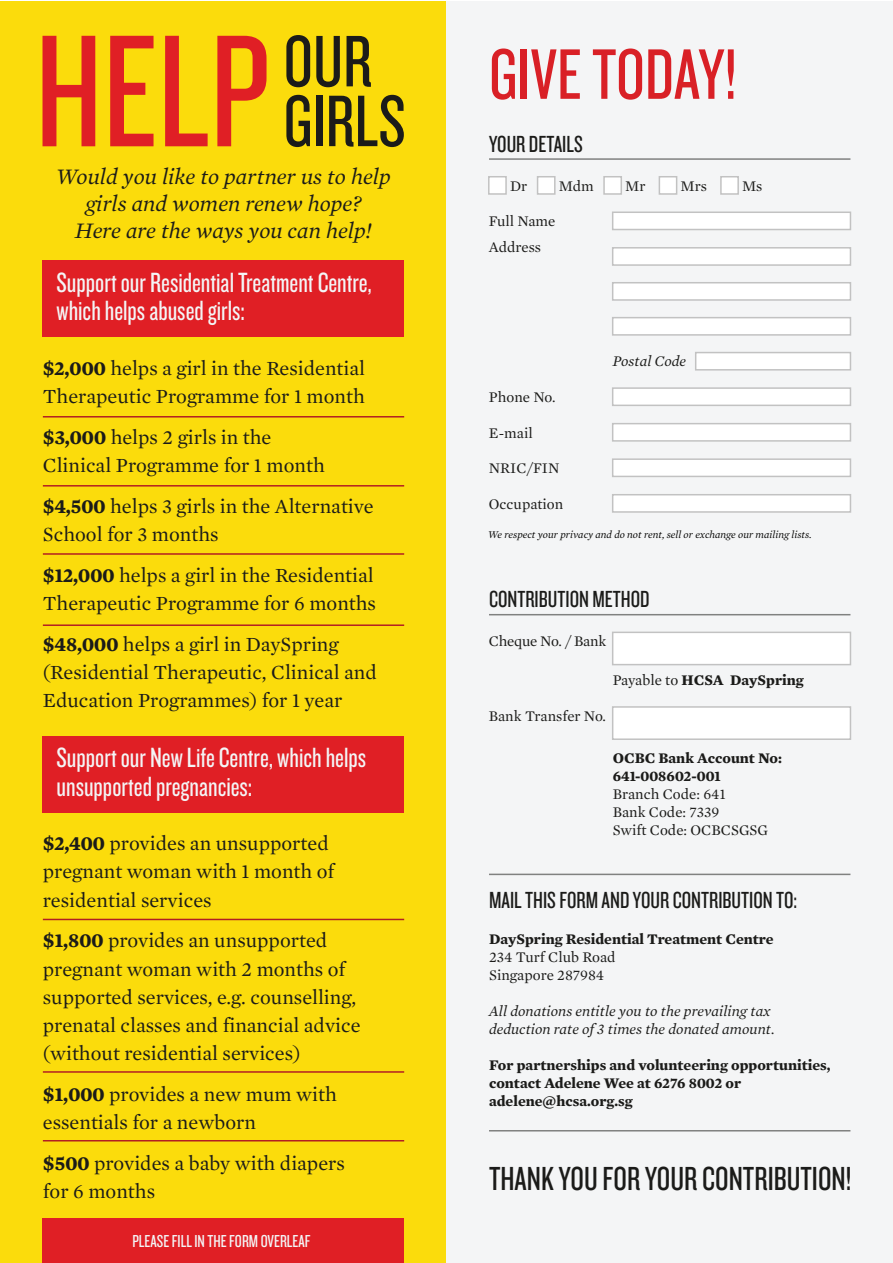
<style>
.page{position:relative;width:893px;height:1263px;background:#fff}
.page>*{position:absolute;margin:0;border:0;box-sizing:border-box;transform-origin:0 0}
.t1{font:74.25px "Knockout HTF28 Junior Featherwt";color:#d92026}
.t2{font:34.65px "Knockout HTF28 Junior Featherwt";color:#1b1b19}
.t3{font:28.95px/28.5px "Knockout HTF28 Junior Featherwt";color:#f4f5f6}
.t4{font:24.15px "Knockout HTF28 Junior Featherwt";color:#1b1b19}
.t5{font:italic 22.5px/27.2px "Mercury Text G1";color:#1b1b19;text-align:center}
.t6{font:20.4px/28px "Mercury Text G1 Roman";color:#1b1b19}
.t7{font:18px "Knockout HTF28 Junior Featherwt";color:#f4f5f6}
.t8{font:700 15px/18px "Mercury Text G1";color:#1b1b19}
.t9{font:15px/18px "Mercury Text G1 Roman";color:#1b1b19}
.t10{font:italic 15px/18px "Mercury Text G1";color:#1b1b19}
.t11{font:italic 10.5px "Mercury Text G1";color:#050504}
.s1{font-family:"Mercury Text G1";font-weight:700}
.s2{font-family:"Mercury Text G1 Roman";font-weight:400}
</style>
<div class="page">
<div style="left:0;top:1px;width:446px;height:1262px;background:#fbdc0c"></div>
<div style="left:43px;top:1219px;width:361px;height:44px;background:#e01f25"></div>
<div style="left:43px;top:261px;width:361px;height:76px;background:#e01f25"></div>
<hr style="left:43px;top:416px;width:361px;height:1px;background:#b21f23">
<hr style="left:43px;top:485px;width:361px;height:1px;background:#b21f23">
<hr style="left:43px;top:553px;width:361px;height:2px;background:#b21f23">
<hr style="left:43px;top:624px;width:361px;height:2px;background:#b21f23">
<div style="left:43px;top:736px;width:361px;height:76px;background:#e01f25"></div>
<hr style="left:43px;top:919px;width:361px;height:1px;background:#b21f23">
<hr style="left:43px;top:1071px;width:361px;height:2px;background:#b21f23">
<hr style="left:43px;top:1140px;width:361px;height:1px;background:#b21f23">
<svg style="left:43px;top:36px;width:52px;height:110px"></svg>
<svg style="left:110px;top:36px;width:44px;height:110px"></svg>
<svg style="left:165px;top:36px;width:43px;height:110px"></svg>
<svg style="left:217px;top:36px;width:50px;height:110px"></svg>
<svg style="left:286px;top:35px;width:24px;height:52px"></svg>
<svg style="left:316px;top:36px;width:24px;height:51px"></svg>
<svg style="left:347px;top:36px;width:24px;height:51px"></svg>
<svg style="left:286px;top:95px;width:24px;height:52px"></svg>
<div style="left:316px;top:96px;width:6px;height:50px;background:#1b1b19"></div>
<svg style="left:329px;top:95px;width:75px;height:52px"></svg>
<div style="left:446px;top:1px;width:446px;height:1262px;background:#f4f5f6"></div>
<hr style="left:489px;top:158px;width:361px;height:2px;background:#808180">
<div style="left:612px;top:211px;width:239px;height:19px;background:#fff;border:2px solid #c2c2c2"></div>
<div style="left:612px;top:387px;width:239px;height:19px;background:#fff;border:2px solid #c2c2c2"></div>
<div style="left:612px;top:423px;width:239px;height:19px;background:#fff;border:2px solid #c2c2c2"></div>
<div style="left:612px;top:458px;width:239px;height:19px;background:#fff;border:2px solid #c2c2c2"></div>
<div style="left:612px;top:494px;width:239px;height:19px;background:#fff;border:2px solid #c2c2c2"></div>
<div style="left:612px;top:247px;width:239px;height:19px;background:#fff;border:2px solid #c2c2c2"></div>
<div style="left:695px;top:352px;width:156px;height:19px;background:#fff;border:2px solid #c2c2c2"></div>
<div style="left:612px;top:282px;width:239px;height:19px;background:#fff;border:2px solid #c2c2c2"></div>
<div style="left:612px;top:317px;width:239px;height:19px;background:#fff;border:2px solid #c2c2c2"></div>
<div style="left:488px;top:176px;width:19px;height:19px;background:#fff;border:2px solid #c2c2c2"></div>
<div style="left:537px;top:176px;width:19px;height:19px;background:#fff;border:2px solid #c2c2c2"></div>
<div style="left:603px;top:176px;width:19px;height:19px;background:#fff;border:2px solid #c2c2c2"></div>
<div style="left:659px;top:176px;width:18px;height:19px;background:#fff;border:2px solid #c2c2c2"></div>
<div style="left:720px;top:176px;width:19px;height:19px;background:#fff;border:2px solid #c2c2c2"></div>
<hr style="left:489px;top:614px;width:361px;height:1px;background:#808180">
<div style="left:612px;top:632px;width:239px;height:33px;background:#fff;border:2px solid #c2c2c2"></div>
<div style="left:612px;top:706px;width:239px;height:34px;background:#fff;border:2px solid #c2c2c2"></div>
<hr style="left:489px;top:874px;width:361px;height:1px;background:#808180">
<hr style="left:489px;top:1130px;width:361px;height:1px;background:#808180">
<p class="t5" style="left:56px;top:163px;width:336px">Would you like to partner us to help girls and women renew hope?<br>Here are the ways you can help!</p>
<h3 class="t3" style="left:56px;top:268px;width:317px">Support our Residential Treatment Centre, which helps abused girls:</h3>
<p class="t6" style="left:43px;top:354px;width:324px"><span class="s1">$2,000</span> helps a girl in the Residential<br>Therapeutic Programme for 1 month</p>
<p class="t6" style="left:43px;top:423px;width:283px"><span class="s1">$3,000</span> helps 2 girls in the<br>Clinical Programme for 1 month</p>
<p class="t6" style="left:43px;top:492px;width:332px"><span class="s1">$4,500</span> helps 3 girls in the Alternative<br>School for 3 months</p>
<p class="t6" style="left:43px;top:561px;width:335px"><span class="s1">$12,000</span> helps a girl in the Residential<br>Therapeutic Programme for 6 months</p>
<p class="t6" style="left:43px;top:630px;width:335px"><span class="s1">$48,000</span> helps a girl in DaySpring (Residential Therapeutic, Clinical and<br>Education Programmes) for 1 year</p>
<h3 class="t3" style="left:56px;top:744px;width:311px">Support our New Life Centre, which helps unsupported pregnancies:</h3>
<p class="t6" style="left:43px;top:829px;width:293px"><span class="s1">$2,400</span> provides an unsupported pregnant woman with 1 month of residential services</p>
<p class="t6" style="left:43px;top:927px;width:319px"><span class="s1">$1,800</span> provides an unsupported pregnant woman with 2 months of supported services, e.g. counselling, prenatal classes and financial advice (without residential services)</p>
<p class="t6" style="left:43px;top:1080px;width:295px"><span class="s1">$1,000</span> provides a new mum with essentials for a newborn</p>
<p class="t6" style="left:43px;top:1149px;width:304px"><span class="s1">$500</span> provides a baby with diapers for 6 months</p>
<p class="t7" style="left:132px;top:1231px;width:180px">PLEASE FILL IN THE FORM OVERLEAF</p>
<h1 class="t1" style="left:489px;top:37px;width:249px">GIVE TODAY!</h1>
<p class="t4" style="left:489px;top:132px;width:95px">YOUR DETAILS</p>
<p class="t9" style="left:510px;top:177px;width:19px">Dr</p>
<p class="t9" style="left:559px;top:177px;width:36px">Mdm</p>
<p class="t9" style="left:625px;top:177px;width:22px">Mr</p>
<p class="t9" style="left:681px;top:177px;width:28px">Mrs</p>
<p class="t9" style="left:742px;top:177px;width:22px">Ms</p>
<p class="t9" style="left:489px;top:212px;width:68px">Full Name</p>
<p class="t9" style="left:489px;top:238px;width:54px">Address</p>
<p class="t9" style="left:489px;top:388px;width:68px">Phone No.</p>
<p class="t9" style="left:489px;top:424px;width:45px">E-mail</p>
<p class="t9" style="left:489px;top:459px;width:72px">NRIC/FIN</p>
<p class="t9" style="left:489px;top:495px;width:76px">Occupation</p>
<p class="t10" style="left:613px;top:352px;width:75px">Postal Code</p>
<p class="t11" style="left:488px;top:528px;width:325px">We respect your privacy and do not rent, sell or exchange our mailing lists.</p>
<p class="t4" style="left:489px;top:587px;width:162px">CONTRIBUTION METHOD</p>
<p class="t9" style="left:489px;top:632px;width:119px">Cheque No. / Bank</p>
<p class="t8" style="left:613px;top:671px;width:193px"><span class="s2">Payable to</span> HCSA DaySpring</p>
<p class="t9" style="left:489px;top:707px;width:119px">Bank Transfer No.</p>
<p class="t8" style="left:613px;top:748px;width:171px">OCBC Bank Account No:<br>641-008602-001</p>
<p class="t9" style="left:613px;top:785px;width:157px">Branch Code: 641<br>Bank Code: 7339<br>Swift Code: OCBCSGSG</p>
<p class="t4" style="left:489px;top:888px;width:310px">MAIL THIS FORM AND YOUR CONTRIBUTION TO:</p>
<p class="t8" style="left:489px;top:930px;width:286px">DaySpring Residential Treatment Centre</p>
<p class="t9" style="left:489px;top:948px;width:128px">234 Turf Club Road<br>Singapore 287984</p>
<p class="t10" style="left:489px;top:1002px;width:287px">All donations entitle you to the prevailing tax deduction rate of 3 times the donated amount.</p>
<p class="t8" style="left:489px;top:1056px;width:343px">For partnerships and volunteering opportunities, contact Adelene Wee at 6276 8002 or adelene@hcsa.org.sg</p>
<h2 class="t2" style="left:489px;top:1161px;width:364px">THANK YOU FOR YOUR CONTRIBUTION!</h2>
</div>
